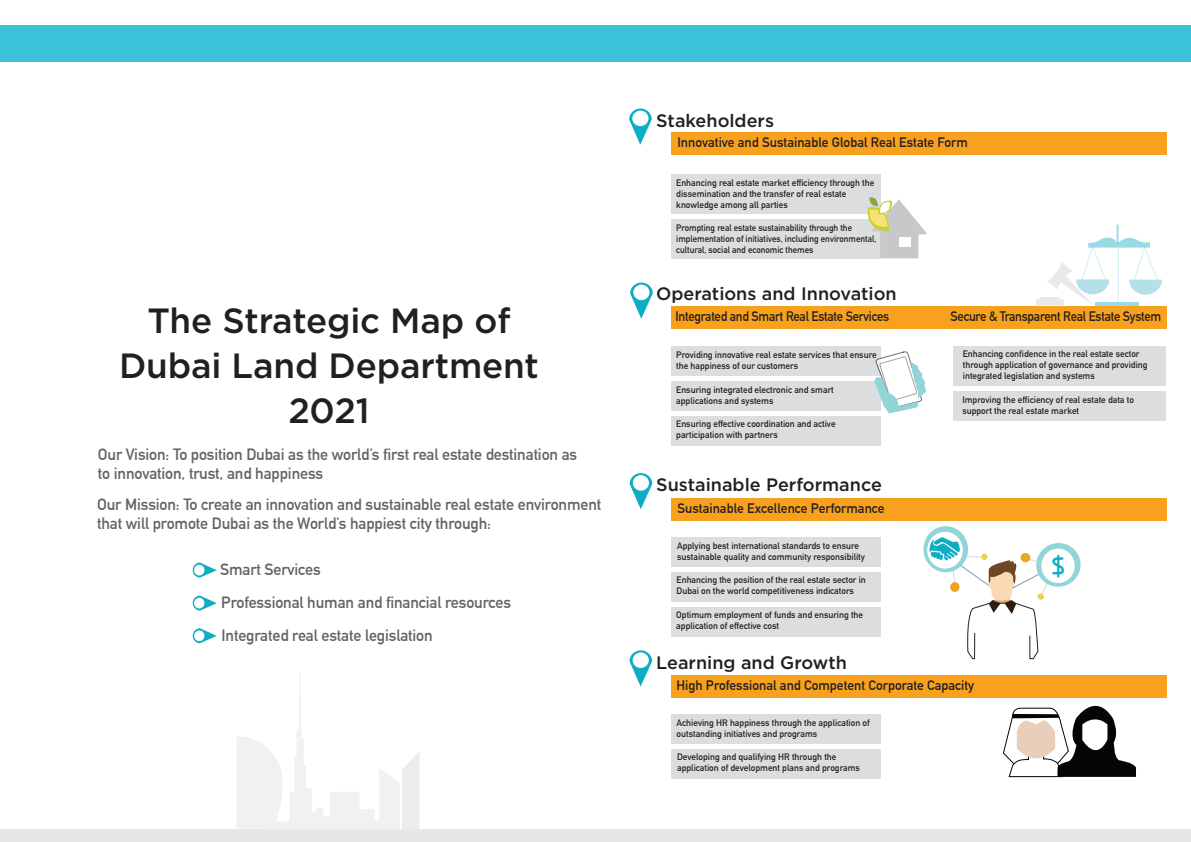
<style>
.page{position:relative;width:1191px;height:842px;background:#fff}
.page>*{position:absolute;margin:0;border:0;box-sizing:border-box;transform-origin:0 0}
.t1{font:45px "Zahra Arabic";color:#0dadc4}
.t2{font:500 35px/45px "Gotham";letter-spacing:-.005em;color:#231f20;text-align:center}
.t3{font:500 18px "Gotham";color:#231f20}
.t4{font:700 16px/19px "DIN Alternate";letter-spacing:-.01em;color:#636366}
.t5{font:700 13.5px "DIN Alternate";color:#231f20}
.t6{font:700 13.5px "DIN Alternate";letter-spacing:-.02em;color:#231f20;scale:.94 1}
.t7{font:700 9.2px/11px "DIN Alternate";color:#231f20}
.t8{font:700 9.2px/11px "DIN Alternate";color:#231f20;scale:.96 1}
</style>
<div class="page">
<div style="left:953px;top:391px;width:213px;height:29px;background:#dcdddf"></div>
<div style="left:0;top:25px;width:1191px;height:36px;background:#39c2d9"></div>
<svg style="left:237px;top:696px;width:182px;height:133px"></svg>
<div style="left:0;top:829px;width:1191px;height:13px;background:#e6e7e9"></div>
<svg style="left:193px;top:628px;width:24px;height:15px"></svg>
<div style="left:194px;top:630px;width:10px;height:11px;background:#fff;border-radius:50%"></div>
<svg style="left:193px;top:595px;width:24px;height:16px"></svg>
<div style="left:194px;top:598px;width:10px;height:10px;background:#fff;border-radius:50%"></div>
<svg style="left:193px;top:562px;width:24px;height:16px"></svg>
<div style="left:194px;top:565px;width:10px;height:10px;background:#fff;border-radius:50%"></div>
<div style="left:671px;top:306px;width:495px;height:23px;background:#f8a11e"></div>
<div style="left:671px;top:498px;width:495px;height:23px;background:#f8a11e"></div>
<div style="left:671px;top:675px;width:495px;height:22px;background:#f8a11e"></div>
<div style="left:953px;top:347px;width:213px;height:39px;background:#dcdddf"></div>
<div style="left:671px;top:538px;width:209px;height:29px;background:#dcdddf"></div>
<div style="left:671px;top:572px;width:209px;height:29px;background:#dcdddf"></div>
<div style="left:671px;top:607px;width:209px;height:29px;background:#dcdddf"></div>
<div style="left:671px;top:714px;width:209px;height:29px;background:#dcdddf"></div>
<div style="left:671px;top:749px;width:209px;height:29px;background:#dcdddf"></div>
<svg style="left:1036px;top:225px;width:126px;height:81px"></svg>
<svg style="left:923px;top:526px;width:45px;height:46px"></svg>
<div style="left:927px;top:532px;width:35px;height:37px;background:#fff;border-radius:50%"></div>
<svg style="left:929px;top:537px;width:152px;height:122px"></svg>
<svg style="left:1002px;top:697px;width:134px;height:81px"></svg>
<svg style="left:630px;top:283px;width:23px;height:36px"></svg>
<div style="left:633px;top:285px;width:16px;height:15px;background:#fff;border-radius:50%"></div>
<svg style="left:629px;top:473px;width:23px;height:36px"></svg>
<div style="left:633px;top:475px;width:16px;height:16px;background:#fff;border-radius:50%"></div>
<svg style="left:629px;top:650px;width:23px;height:36px"></svg>
<div style="left:632px;top:652px;width:17px;height:16px;background:#fff;border-radius:50%"></div>
<div style="left:671px;top:347px;width:209px;height:29px;background:#dcdddf"></div>
<div style="left:671px;top:381px;width:209px;height:29px;background:#dcdddf"></div>
<div style="left:671px;top:416px;width:209px;height:29px;background:#dcdddf"></div>
<svg style="left:874px;top:352px;width:52px;height:61px"></svg>
<div style="left:671px;top:132px;width:495px;height:23px;background:#f8a11e"></div>
<svg style="left:629px;top:109px;width:23px;height:36px"></svg>
<div style="left:632px;top:111px;width:16px;height:15px;background:#fff;border-radius:50%"></div>
<div style="left:671px;top:175px;width:209px;height:39px;background:#dcdddf"></div>
<div style="left:671px;top:219px;width:209px;height:39px;background:#dcdddf"></div>
<svg style="left:867px;top:196px;width:60px;height:62px"></svg>
<div style="left:899px;top:237px;width:11px;height:9px;background:#fff"></div>
<h2 class="t2" style="left:119px;top:298px;width:421px">The Strategic Map of<br>Dubai Land Department<br>2021</h2>
<h3 class="t4" style="left:98px;top:443px;width:481px">Our Vision: To position Dubai as the world’s first real estate destination as to innovation, trust, and happiness</h3>
<h3 class="t4" style="left:97px;top:494px;width:506px">Our Mission: To create an innovation and sustainable real estate environment that will promote Dubai as the World’s happiest city through:</h3>
<h3 class="t4" style="left:220px;top:552px;width:292px;line-height:33.1px">Smart Services<br>Professional human and financial resources<br>Integrated real estate legislation</h3>
<h3 class="t3" style="left:656px;top:109px;width:119px">Stakeholders</h3>
<h3 class="t5" style="left:677px;top:132px;width:292px">Innovative and Sustainable Global Real Estate Form</h3>
<p class="t7" style="left:676px;top:176px;width:199px">Enhancing real estate market efficiency through the dissemination and the transfer of real estate knowledge among all parties</p>
<p class="t8" style="left:676px;top:221px;width:210px">Prompting real estate sustainability through the implementation of initiatives, including environmental, cultural, social and economic themes</p>
<h3 class="t3" style="left:656px;top:282px;width:242px">Operations and Innovation</h3>
<h3 class="t6" style="left:675px;top:306px;width:229px">Integrated and Smart Real Estate Services</h3>
<h3 class="t6" style="left:950px;top:306px;width:226px">Secure &amp; Transparent Real Estate System</h3>
<p class="t7" style="left:963px;top:348px;width:186px">Enhancing confidence in the real estate sector through application of governance and providing integrated legislation and systems</p>
<p class="t7" style="left:962px;top:394px;width:173px">Improving the efficiency of real estate data to support the real estate market</p>
<p class="t7" style="left:676px;top:348px;width:202px">Providing innovative real estate services that ensure the happiness of our customers</p>
<p class="t7" style="left:676px;top:384px;width:159px">Ensuring integrated electronic and smart applications and systems</p>
<p class="t7" style="left:676px;top:418px;width:161px">Ensuring effective coordination and active participation with partners</p>
<h3 class="t3" style="left:656px;top:473px;width:227px">Sustainable Performance</h3>
<h3 class="t5" style="left:677px;top:498px;width:209px">Sustainable Excellence Performance</h3>
<p class="t7" style="left:677px;top:539px;width:189px">Applying best international standards to ensure sustainable quality and community responsibility</p>
<p class="t7" style="left:676px;top:574px;width:191px">Enhancing the position of the real estate sector in<br>Dubai on the world competitiveness indicators</p>
<p class="t7" style="left:676px;top:608px;width:188px">Optimum employment of funds and ensuring the application of effective cost</p>
<h3 class="t3" style="left:656px;top:651px;width:192px">Learning and Growth</h3>
<h3 class="t5" style="left:676px;top:675px;width:299px">High Professional and Competent Corporate Capacity</h3>
<p class="t7" style="left:676px;top:717px;width:195px">Achieving HR happiness through the application of outstanding initiatives and programs</p>
<p class="t7" style="left:677px;top:750px;width:184px">Developing and qualifying HR through the application of development plans and programs</p>
<h1 class="t1" style="left:1050px;top:546px;width:17px">$</h1>
</div>
